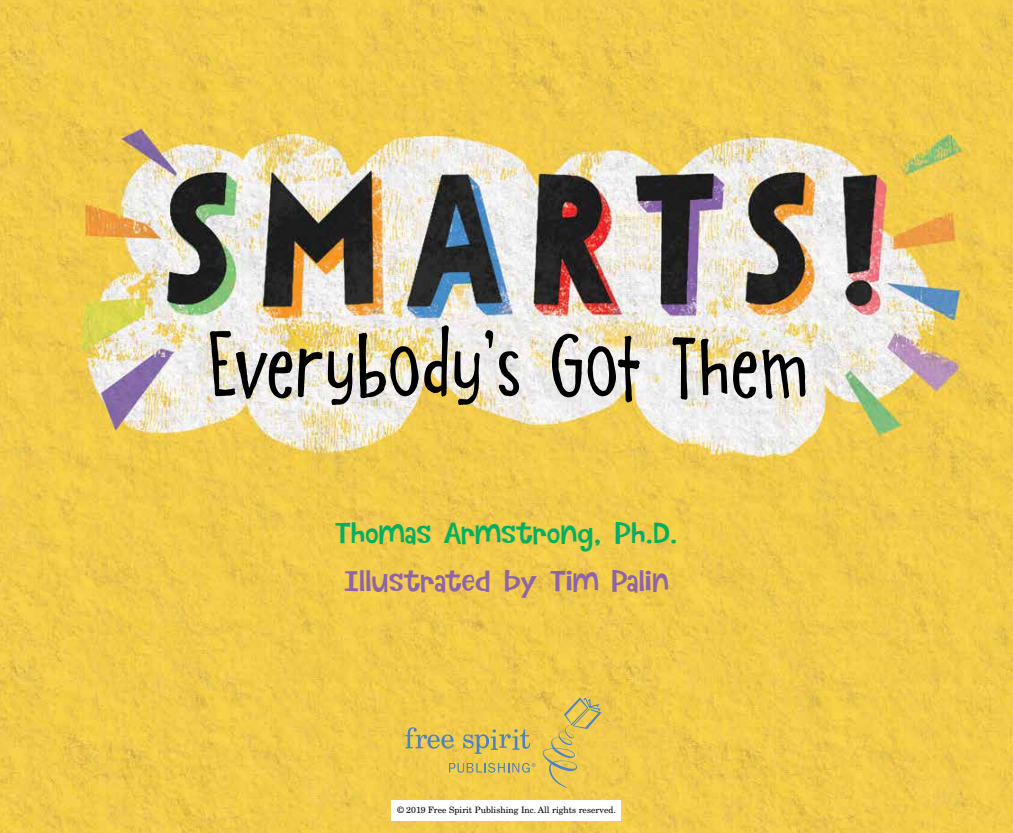
<style>
.page{position:relative;width:1013px;height:833px;background:#fff}
.page>*{position:absolute;margin:0;border:0;box-sizing:border-box;transform-origin:0 0}
.t1{font:93.88px "Nippon Note";color:#000}
.t2{font:28.75px "Rowboat";color:#00af62}
.t3{font:28.75px "Rowboat";color:#8d64aa}
.t4{font:8.75px "New Century Schlbk";color:#000}
</style>
<div class="page">
<img style="left:0;top:0;width:1012px;height:832px">
<svg style="left:449px;top:762px;width:86px;height:10px"></svg>
<svg style="left:542px;top:697px;width:59px;height:91px;background:#e1c355"></svg>
<svg style="left:405px;top:727px;width:49px;height:21px"></svg>
<svg style="left:463px;top:729px;width:67px;height:24px;background:#c8b868"></svg>
<div style="left:392px;top:800px;width:229px;height:20px;background:#fff"></div>
<h1 class="t1" style="left:207px;top:312px;width:602px">Everybody’s Got Them</h1>
<h2 class="t2" style="left:335px;top:514px;width:344px">Thomas Armstrong, Ph.D.</h2>
<h2 class="t3" style="left:344px;top:563px;width:326px">Illustrated by Tim Palin</h2>
<p class="t4" style="left:397px;top:804px;width:220px">© 2019 Free Spirit Publishing Inc. All rights reserved.</p>
</div>
